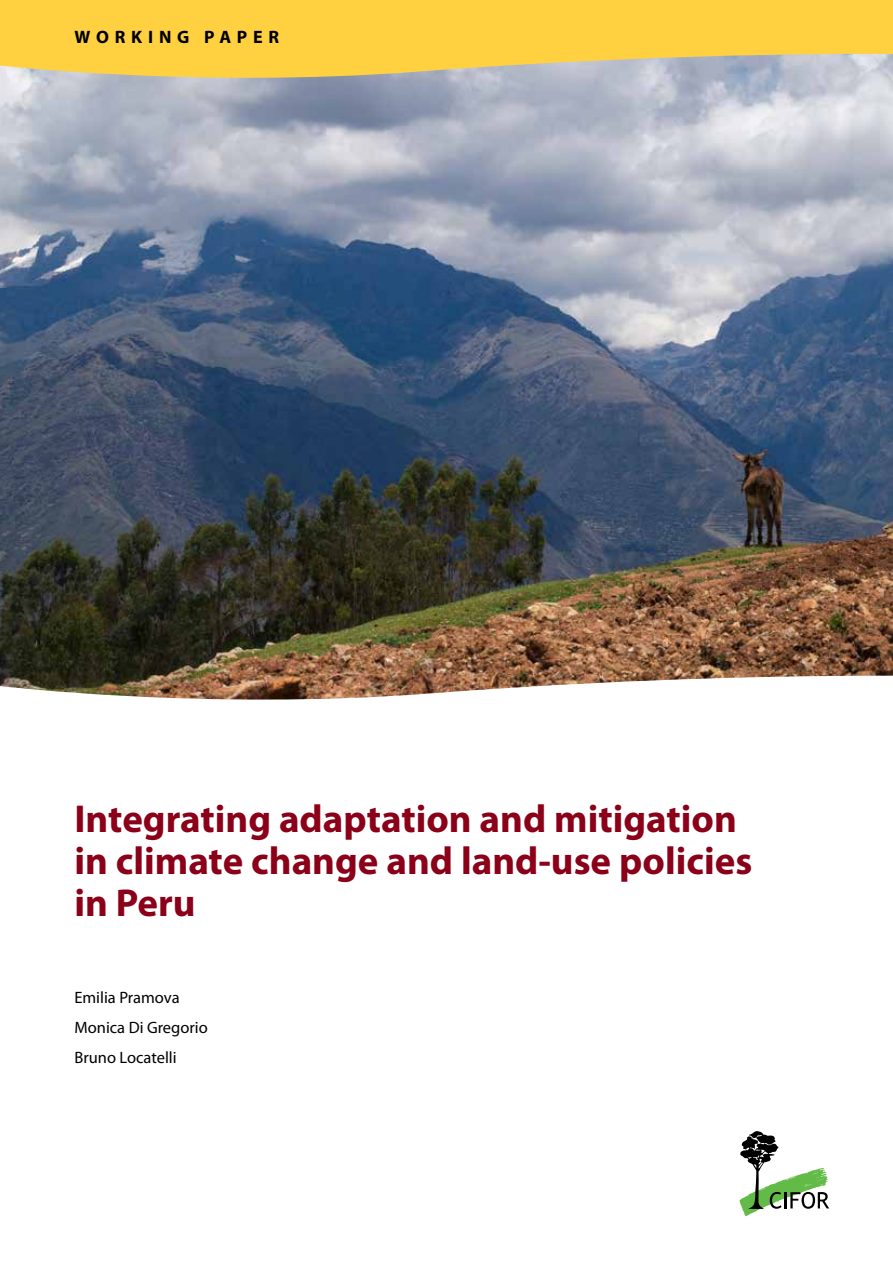
<style>
.page{position:relative;width:893px;height:1263px;background:#fff}
.page>*{position:absolute;margin:0;border:0;box-sizing:border-box;transform-origin:0 0}
.t1{font:700 39px/42px "Myriad Pro";color:#8b0018}
.t2{font:700 18px "Myriad Pro";letter-spacing:.32em;color:#000}
.t3{font:16.5px/30px "Myriad Pro";color:#000}
</style>
<div class="page">
<img style="left:0;top:89px;width:893px;height:611px">
<svg style="left:0;top:0;width:893px;height:89px;background:#eccb63"></svg>
<svg style="left:739px;top:1131px;width:90px;height:85px"></svg>
<p class="t2" style="left:75px;top:25px;width:206px">WORKING PAPER</p>
<p class="t1" style="left:74px;top:797px;width:679px">Integrating adaptation and mitigation in climate change and land-use policies in Peru</p>
<p class="t3" style="left:74px;top:982px;width:135px">Emilia Pramova<br>Monica Di Gregorio<br>Bruno Locatelli</p>
</div>
